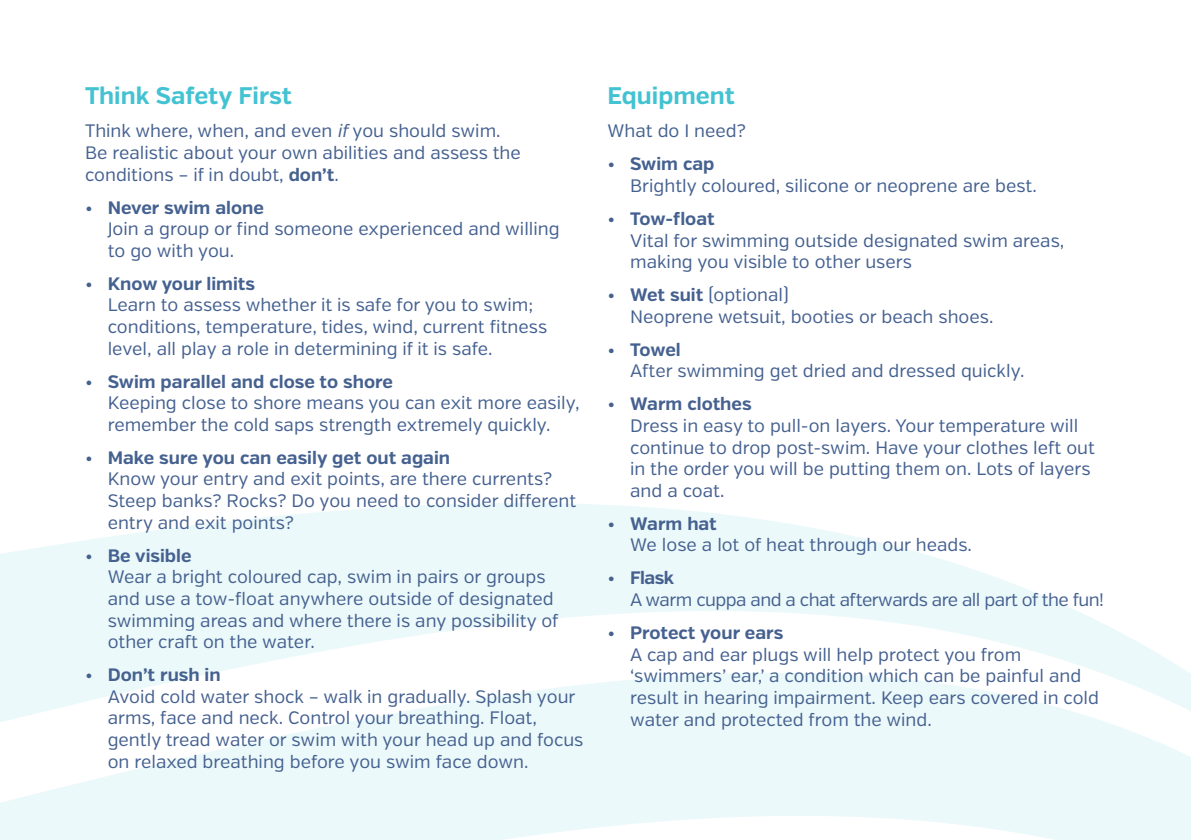
<style>
.page{position:relative;width:1191px;height:840px;background:#fff}
.page>*{position:absolute;margin:0;border:0;box-sizing:border-box;transform-origin:0 0}
.t1{font:700 24px "Verb";color:#43c2d2}
.t2{font:18px/21.6px "Verb";color:#456190}
.t3{font:18px/21.6px "Verb";letter-spacing:-.03em;color:#456190}
.s1{font-style:italic}
.s2{font-weight:700}
</style>
<div class="page">
<svg style="left:0;top:503px;width:1191px;height:336px;fill:#ecf9fa"></svg>
<h1 class="t1" style="left:85px;top:81px;width:208px">Think Safety First</h1>
<p class="t2" style="left:85px;top:120px;width:437px">Think where, when, and even <span class="s1">if</span>you should swim.<br>Be realistic about your own abilities and assess the conditions – if in doubt, <span class="s2">don’t</span>.</p>
<p class="t2" style="left:108px;top:197px;width:453px;text-indent:-23px">• <span class="s2">Never swim alone<br></span>Join a group or find someone experienced and willing to go with you.</p>
<p class="t2" style="left:108px;top:273px;width:441px;text-indent:-23px">• <span class="s2">Know your limits<br></span>Learn to assess whether it is safe for you to swim; conditions, temperature, tides, wind, current fitness level, all play a role in determining if it is safe.</p>
<p class="t2" style="left:108px;top:370px;width:473px;text-indent:-23px">• <span class="s2">Swim parallel and close to shore<br></span>Keeping close to shore means you can exit more easily, remember the cold saps strength extremely quickly.</p>
<p class="t2" style="left:108px;top:447px;width:470px;text-indent:-23px">• <span class="s2">Make sure you can easily get out again<br></span>Know your entry and exit points, are there currents?<br>Steep banks? Rocks? Do you need to consider different entry and exit points?</p>
<p class="t2" style="left:108px;top:544px;width:452px;text-indent:-23px">• <span class="s2">Be visible<br></span>Wear a bright coloured cap, swim in pairs or groups and use a tow-float anywhere outside of designated swimming areas and where there is any possibility of other craft on the water.</p>
<p class="t2" style="left:108px;top:664px;width:477px;text-indent:-23px">• <span class="s2">Don’t rush in<br></span>Avoid cold water shock – walk in gradually. Splash your arms, face and neck. Control your breathing. Float, gently tread water or swim with your head up and focus on relaxed breathing before you swim face down.</p>
<h1 class="t1" style="left:607px;top:81px;width:129px">Equipment</h1>
<p class="t2" style="left:607px;top:120px;width:140px">What do I need?</p>
<p class="t2" style="left:630px;top:153px;width:408px;text-indent:-23px">• <span class="s2">Swim cap<br></span>Brightly coloured, silicone or neoprene are best.</p>
<p class="t2" style="left:630px;top:208px;width:436px;text-indent:-23px">• <span class="s2">Tow-float<br></span>Vital for swimming outside designated swim areas, making you visible to other users</p>
<p class="t2" style="left:630px;top:284px;width:365px;text-indent:-23px">• <span class="s2">Wet suit</span> (optional)<br>Neoprene wetsuit, booties or beach shoes.</p>
<p class="t2" style="left:630px;top:339px;width:396px;text-indent:-23px">• <span class="s2">Towel<br></span>After swimming get dried and dressed quickly.</p>
<p class="t2" style="left:630px;top:393px;width:466px;text-indent:-23px">• <span class="s2">Warm clothes<br></span>Dress in easy to pull-on layers. Your temperature will continue to drop post-swim. Have your clothes left out in the order you will be putting them on. Lots of layers and a coat.</p>
<p class="t2" style="left:630px;top:512px;width:343px;text-indent:-23px">• <span class="s2">Warm hat<br></span>We lose a lot of heat through our heads.</p>
<p class="t3" style="left:630px;top:567px;width:475px;text-indent:-23px">• <span class="s2">Flask<br></span>A warm cuppa and a chat afterwards are all part of the fun!</p>
<p class="t2" style="left:630px;top:621px;width:470px;text-indent:-23px">• <span class="s2">Protect your ears<br></span>A cap and ear plugs will help protect you from ‘swimmers’ ear,’ a condition which can be painful and result in hearing impairment. Keep ears covered in cold water and protected from the wind.</p>
</div>
